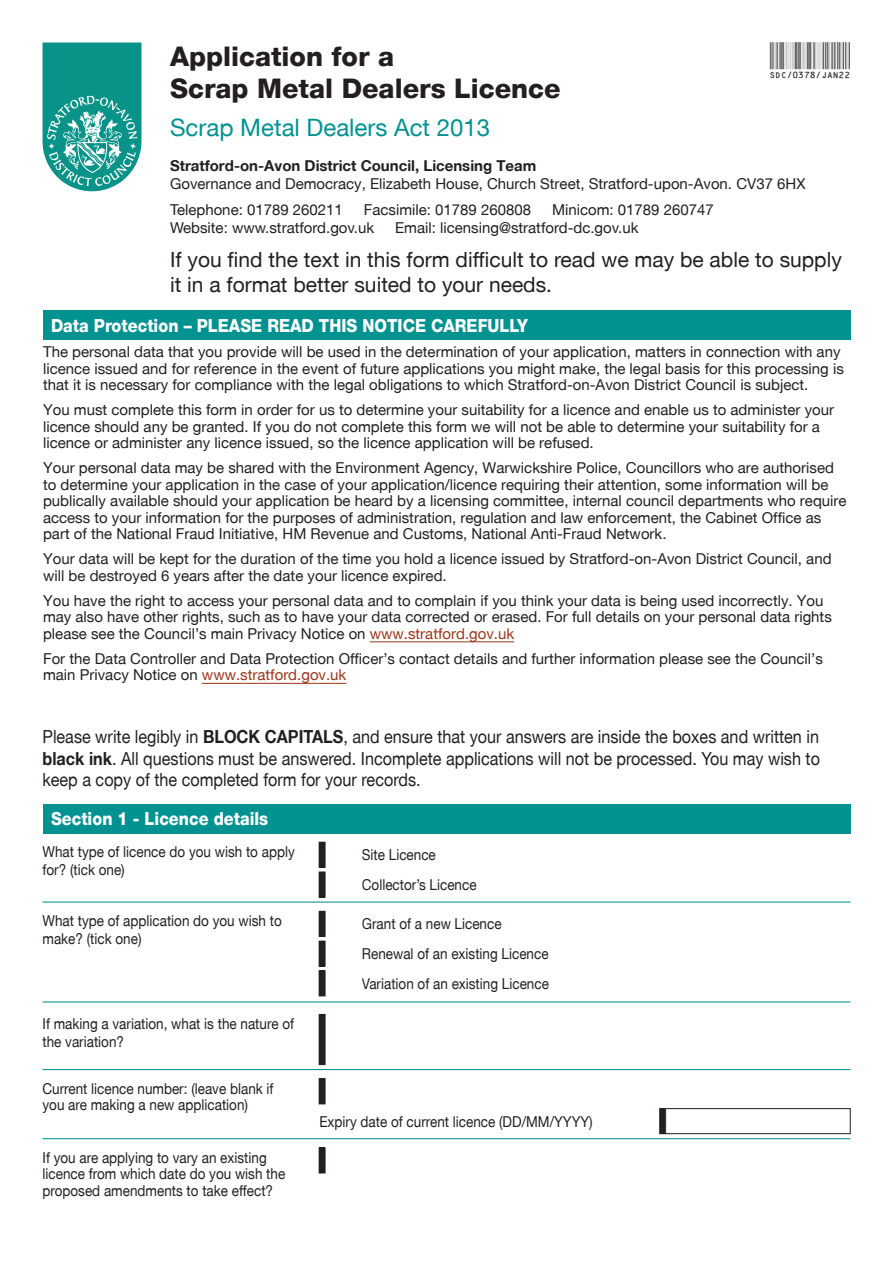
<style>
.page{position:relative;width:893px;height:1263px;background:#fff}
.page>*{position:absolute;margin:0;border:0;box-sizing:border-box;transform-origin:0 0}
.t1{font:36px "C39 Hr P48 Dh Tt";color:#231f20}
.t2{font:800 27px "Helvetica Neue LT Std";color:#231f20}
.t3{font:24px "Helvetica Neue LT Std";color:#009290}
.t4{font:21px/25.2px "Helvetica Neue LT Std";color:#231f20}
.t5{font:18px/21.6px "Helvetica Neue LT Std";color:#231f20;text-align:justify;scale:.9 1}
.t6{font:800 18px "Helvetica Neue LT Std";color:#fff;scale:.9 1}
.t7{font:15px/16.5px "Helvetica Neue LT Std";color:#231f20}
.t8{font:15px/18px "Helvetica Neue LT Std";color:#231f20;scale:.9 1}
.t9{font:700 15px "Helvetica Neue LT Std";color:#231f20}
.s1{color:#9d3419}
.s2{font-weight:700}
</style>
<div class="page">
<svg style="left:43px;top:43px;width:98px;height:148px;background:#38a89f"></svg>
<div style="left:43px;top:804px;width:807px;height:29px;background:#009290"></div>
<div style="left:319px;top:842px;width:6px;height:25px;background:#231f20"></div>
<div style="left:319px;top:911px;width:6px;height:25px;background:#231f20"></div>
<div style="left:319px;top:1079px;width:6px;height:25px;background:#231f20"></div>
<div style="left:319px;top:971px;width:6px;height:25px;background:#231f20"></div>
<div style="left:319px;top:872px;width:6px;height:25px;background:#231f20"></div>
<div style="left:319px;top:941px;width:6px;height:25px;background:#231f20"></div>
<hr style="left:43px;top:901px;width:807px;height:1px;background:#009290">
<hr style="left:43px;top:1069px;width:807px;height:1px;background:#009290">
<hr style="left:43px;top:1138px;width:807px;height:1px;background:#009290">
<div style="left:660px;top:1108px;width:6px;height:26px;background:#231f20"></div>
<div style="left:659px;top:1108px;width:7px;height:26px;border:1px solid #231f20"></div>
<div style="left:319px;top:1148px;width:6px;height:25px;background:#231f20"></div>
<div style="left:665px;top:1108px;width:185px;height:26px;border:1px solid #231f20"></div>
<hr style="left:43px;top:1001px;width:807px;height:1px;background:#009290">
<div style="left:319px;top:1014px;width:6px;height:50px;background:#231f20"></div>
<hr style="left:370px;top:641px;width:144px;height:1px;background:#9d3419">
<hr style="left:202px;top:683px;width:144px;height:1px;background:#9d3419">
<div style="left:43px;top:310px;width:807px;height:30px;background:#009290"></div>
<h2 class="t2" style="left:170px;top:40px;width:226px">Application for a</h2>
<h1 class="t1" style="left:770px;top:43px;width:82px">SDC/0378/JAN22</h1>
<h2 class="t2" style="left:170px;top:73px;width:392px">Scrap Metal Dealers Licence</h2>
<h3 class="t3" style="left:170px;top:113px;width:322px">Scrap Metal Dealers Act 2013</h3>
<p class="t9" style="left:170px;top:156px;width:368px">Stratford-on-Avon District Council, Licensing Team</p>
<p class="t7" style="left:170px;top:170px;width:637px;line-height:26.5px">Governance and Democracy, Elizabeth House, Church Street, Stratford-upon-Avon. CV37 6HX<br>Telephone: 01789 260211</p>
<p class="t7" style="left:364px;top:201px;width:169px">Facsimile: 01789 260808</p>
<p class="t7" style="left:552px;top:201px;width:163px">Minicom: 01789 260747</p>
<p class="t7" style="left:170px;top:219px;width:206px">Website: www.stratford.gov.uk</p>
<p class="t7" style="left:395px;top:219px;width:245px">Email: licensing@stratford-dc.gov.uk</p>
<h3 class="t4" style="left:170px;top:247px;width:673px">If you find the text in this form difficult to read we may be able to supply it in a format better suited to your needs.</h3>
<p class="t6" style="left:51px;top:315px;width:532px">Data Protection – PLEASE READ THIS NOTICE CAREFULLY</p>
<p class="t7" style="left:43px;top:343px;width:802px">The personal data that you provide will be used in the determination of your application, matters in connection with any licence issued and for reference in the event of future applications you might make, the legal basis for this processing is that it is necessary for compliance with the legal obligations to which Stratford-on-Avon District Council is subject.</p>
<p class="t7" style="left:43px;top:401px;width:793px">You must complete this form in order for us to determine your suitability for a licence and enable us to administer your licence should any be granted. If you do not complete this form we will not be able to determine your suitability for a licence or administer any licence issued, so the licence application will be refused.</p>
<p class="t7" style="left:43px;top:459px;width:805px">Your personal data may be shared with the Environment Agency, Warwickshire Police, Councillors who are authorised to determine your application in the case of your application/licence requiring their attention, some information will be publically available should your application be heard by a licensing committee, internal council departments who require access to your information for the purposes of administration, regulation and law enforcement, the Cabinet Office as part of the National Fraud Initiative, HM Revenue and Customs, National Anti-Fraud Network.</p>
<p class="t7" style="left:43px;top:550px;width:790px">Your data will be kept for the duration of the time you hold a licence issued by Stratford-on-Avon District Council, and will be destroyed 6 years after the date your licence expired.</p>
<p class="t7" style="left:43px;top:592px;width:790px">You have the right to access your personal data and to complain if you think your data is being used incorrectly. You may also have other rights, such as to have your data corrected or erased. For full details on your personal data rights please see the Council’s main Privacy Notice on <span class="s1">www.stratford.gov.uk</span></p>
<p class="t7" style="left:43px;top:650px;width:781px">For the Data Controller and Data Protection Officer’s contact details and further information please see the Council’s main Privacy Notice on <span class="s1">www.stratford.gov.uk</span></p>
<p class="t5" style="left:43px;top:726px;width:865px">Please write legibly in <span class="s2">BLOCK CAPITALS</span>, and ensure that your answers are inside the boxes and written in <span class="s2">black ink</span>. All questions must be answered. Incomplete applications will not be processed. You may wish to keep a copy of the completed form for your records.</p>
<p class="t6" style="left:51px;top:808px;width:243px">Section 1 - Licence details</p>
<p class="t8" style="left:43px;top:842px;width:282px">What type of licence do you wish to apply for? (tick one)</p>
<p class="t8" style="left:43px;top:911px;width:267px">What type of application do you wish to make? (tick one)</p>
<p class="t8" style="left:43px;top:1015px;width:281px">If making a variation, what is the nature of the variation?</p>
<p class="t8" style="left:43px;top:1080px;width:258px;line-height:16.5px">Current licence number: (leave blank if you are making a new application)</p>
<p class="t8" style="left:43px;top:1149px;width:271px;line-height:16.5px">If you are applying to vary an existing licence from which date do you wish the proposed amendments to take effect?</p>
<p class="t8" style="left:362px;top:845px;width:84px">Site Licence</p>
<p class="t8" style="left:362px;top:875px;width:129px">Collector’s Licence</p>
<p class="t8" style="left:362px;top:915px;width:157px">Grant of a new Licence</p>
<p class="t8" style="left:362px;top:944px;width:209px">Renewal of an existing Licence</p>
<p class="t8" style="left:362px;top:974px;width:209px">Variation of an existing Licence</p>
<p class="t8" style="left:319px;top:1112px;width:305px">Expiry date of current licence (DD/MM/YYYY)</p>
</div>
